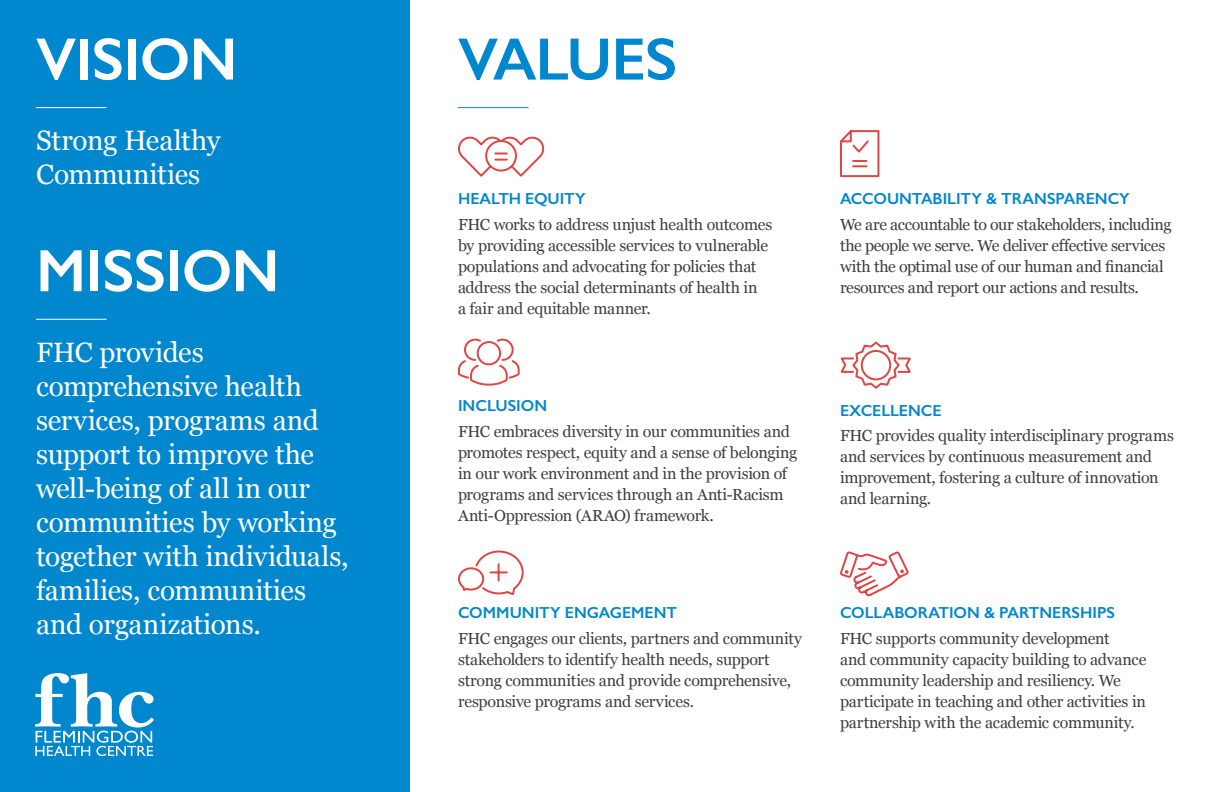
<style>
.page{position:relative;width:1224px;height:792px;background:#fff}
.page>*{position:absolute;margin:0;border:0;box-sizing:border-box;transform-origin:0 0}
.t1{font:600 60px "Gill Sans";letter-spacing:-.01em;color:#fff}
.t2{font:600 60px "Gill Sans";letter-spacing:-.015em;color:#0087cd}
.Body{font:28px/34px "Georgia";letter-spacing:-.005em;color:#fff}
.Body-2{font:16px/21px "Georgia";letter-spacing:-.02em;color:#3e3e3f}
.t3{font:600 16px "Gill Sans";letter-spacing:-.005em;color:#0087cd}
</style>
<div class="page">
<div style="left:0;top:0;width:410px;height:792px;background:#0087cd"></div>
<svg style="left:35px;top:673px;width:119px;height:83px"></svg>
<hr style="left:36px;top:107px;width:71px;height:1px;background:#fff">
<hr style="left:36px;top:319px;width:71px;height:1px;background:#fff">
<hr style="left:458px;top:107px;width:71px;height:1px;background:#0087cd">
<svg style="left:840px;top:551px;width:69px;height:46px"></svg>
<svg style="left:458px;top:338px;width:62px;height:48px"></svg>
<svg style="left:840px;top:341px;width:71px;height:48px"></svg>
<svg style="left:840px;top:130px;width:40px;height:48px"></svg>
<svg style="left:458px;top:550px;width:66px;height:45px"></svg>
<svg style="left:458px;top:136px;width:87px;height:41px"></svg>
<p class="t1" style="left:36px;top:23px;width:203px">VISION</p>
<p class="Body" style="left:36px;top:123px;width:186px">Strong Healthy<br>Communities</p>
<p class="t1" style="left:36px;top:235px;width:245px">MISSION</p>
<p class="Body" style="left:36px;top:334px;width:314px">FHC provides comprehensive health services, programs and support to improve the well-being of all in our communities by working together with individuals, families, communities and organizations.</p>
<p class="t2" style="left:458px;top:23px;width:221px">VALUES</p>
<p class="t3" style="left:458px;top:189px;width:129px">HEALTH EQUITY</p>
<p class="Body-2" style="left:458px;top:213px;width:316px">FHC works to address unjust health outcomes by providing accessible services to vulnerable populations and advocating for policies that address the social determinants of health in<br>a fair and equitable manner.</p>
<p class="t3" style="left:458px;top:396px;width:91px">INCLUSION</p>
<p class="Body-2" style="left:458px;top:420px;width:341px">FHC embraces diversity in our communities and promotes respect, equity and a sense of belonging in our work environment and in the provision of programs and services through an Anti-Racism Anti-Oppression (ARAO) framework.</p>
<p class="t3" style="left:458px;top:603px;width:221px">COMMUNITY ENGAGEMENT</p>
<p class="Body-2" style="left:458px;top:627px;width:346px">FHC engages our clients, partners and community stakeholders to identify health needs, support strong communities and provide comprehensive, responsive programs and services.</p>
<p class="t3" style="left:840px;top:189px;width:291px">ACCOUNTABILITY &amp; TRANSPARENCY</p>
<p class="Body-2" style="left:840px;top:213px;width:333px">We are accountable to our stakeholders, including the people we serve. We deliver effective services with the optimal use of our human and financial resources and report our actions and results.</p>
<p class="t3" style="left:840px;top:401px;width:103px">EXCELLENCE</p>
<p class="Body-2" style="left:840px;top:425px;width:335px">FHC provides quality interdisciplinary programs and services by continuous measurement and improvement, fostering a culture of innovation and learning.</p>
<p class="t3" style="left:840px;top:603px;width:277px">COLLABORATION &amp; PARTNERSHIPS</p>
<p class="Body-2" style="left:840px;top:627px;width:308px">FHC supports community development<br>and community capacity building to advance community leadership and resiliency. We participate in teaching and other activities in partnership with the academic community.</p>
</div>
